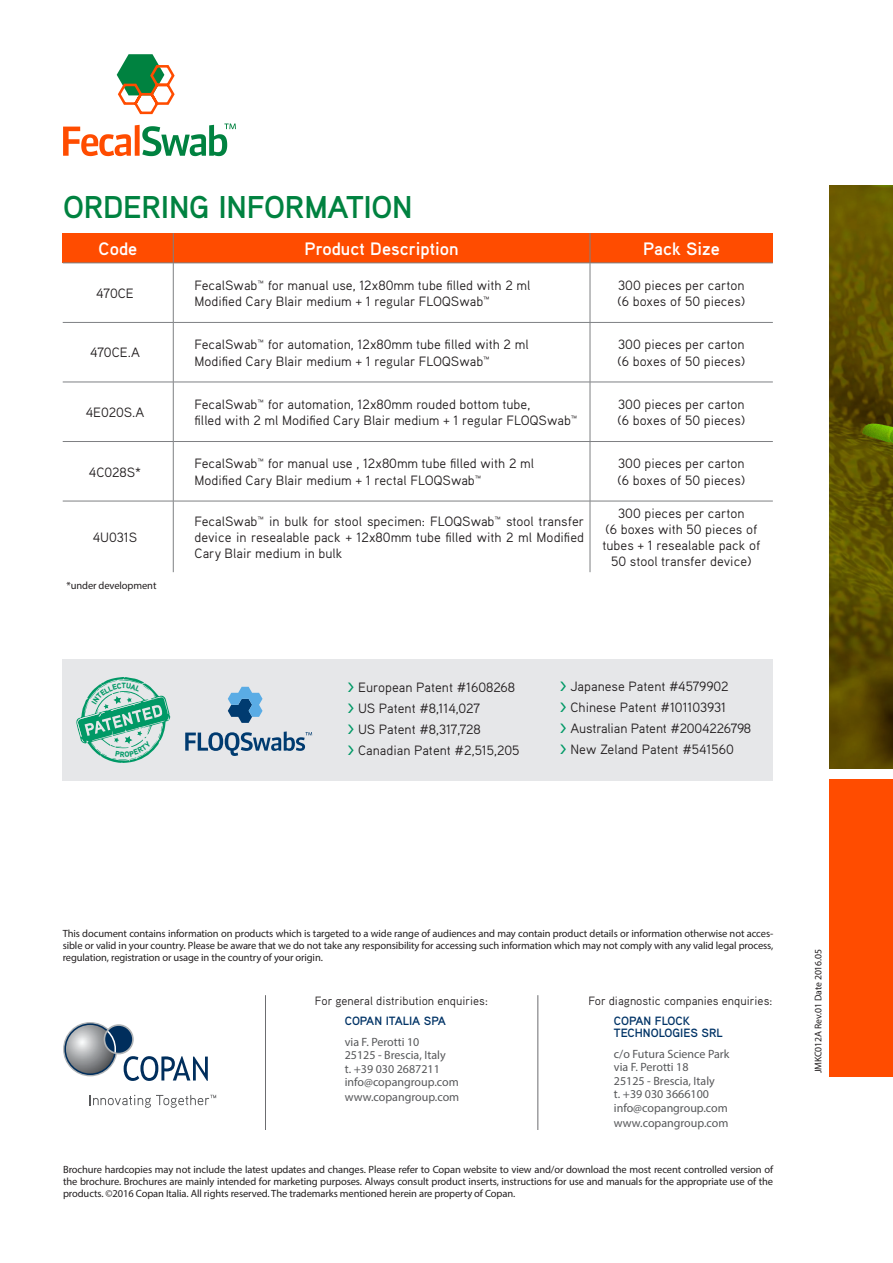
<style>
.page{position:relative;width:893px;height:1263px;background:#fff}
.page>*{position:absolute;margin:0;border:0;box-sizing:border-box;transform-origin:0 0}
.t1{font:700 31.5px "Aaux Pro";letter-spacing:-.01em;color:#008240}
.t2{font:700 18px "Aaux Pro";color:#fff}
.t3{font:13.5px/16.2px "Aaux Pro";color:#231f20}
.t4{font:12px/13.5px "Myriad Pro";color:#57585a}
.t5{font:12px "Aaux Pro";color:#231f20}
.t6{font:700 12px/12px "Aaux Pro";color:#036}
.t7{font:10.5px/12.1px "Myriad Pro";letter-spacing:-.01em;color:#231f20;text-align:justify}
.t8{font:9.75px "Myriad Pro";letter-spacing:-.01em;color:#231f20}
.s1{font-weight:700;color:#096}
</style>
<div class="page">
<img style="left:829px;top:186px;width:64px;height:583px">
<hr style="left:265px;top:995px;width:1px;height:135px;background:#6c6d70">
<hr style="left:537px;top:995px;width:1px;height:135px;background:#6c6d70">
<svg style="left:63px;top:1022px;width:145px;height:59px"></svg>
<svg style="left:90px;top:1095px;width:126px;height:13px"></svg>
<div style="left:829px;top:779px;width:64px;height:297px;background:#ff4c00"></div>
<div style="left:63px;top:233px;width:710px;height:30px;background:#ff4c00"></div>
<hr style="left:173px;top:233px;width:1px;height:30px;background:#7e8083">
<hr style="left:590px;top:233px;width:1px;height:30px;background:#7e8083">
<hr style="left:63px;top:263px;width:110px;height:1px;background:#7e8083">
<hr style="left:173px;top:263px;width:417px;height:1px;background:#7e8083">
<hr style="left:173px;top:263px;width:1px;height:59px;background:#7e8083">
<hr style="left:590px;top:263px;width:183px;height:1px;background:#7e8083">
<hr style="left:590px;top:263px;width:1px;height:59px;background:#7e8083">
<hr style="left:63px;top:322px;width:110px;height:1px;background:#7e8083">
<hr style="left:173px;top:322px;width:417px;height:1px;background:#7e8083">
<hr style="left:173px;top:323px;width:1px;height:59px;background:#7e8083">
<hr style="left:590px;top:322px;width:183px;height:1px;background:#7e8083">
<hr style="left:590px;top:323px;width:1px;height:59px;background:#7e8083">
<hr style="left:63px;top:382px;width:110px;height:1px;background:#7e8083">
<hr style="left:173px;top:382px;width:417px;height:1px;background:#7e8083">
<hr style="left:173px;top:382px;width:1px;height:59px;background:#7e8083">
<hr style="left:590px;top:382px;width:183px;height:1px;background:#7e8083">
<hr style="left:590px;top:382px;width:1px;height:59px;background:#7e8083">
<hr style="left:63px;top:441px;width:110px;height:1px;background:#7e8083">
<hr style="left:173px;top:441px;width:417px;height:1px;background:#7e8083">
<hr style="left:173px;top:442px;width:1px;height:59px;background:#7e8083">
<hr style="left:590px;top:441px;width:183px;height:1px;background:#7e8083">
<hr style="left:590px;top:442px;width:1px;height:59px;background:#7e8083">
<hr style="left:63px;top:501px;width:110px;height:1px;background:#7e8083">
<hr style="left:173px;top:501px;width:417px;height:1px;background:#7e8083">
<hr style="left:173px;top:501px;width:1px;height:71px;background:#7e8083">
<hr style="left:590px;top:501px;width:183px;height:1px;background:#7e8083">
<hr style="left:590px;top:501px;width:1px;height:71px;background:#7e8083">
<svg style="left:63px;top:124px;width:173px;height:32px"></svg>
<svg style="left:116px;top:54px;width:59px;height:61px"></svg>
<div style="left:63px;top:659px;width:710px;height:122px;background:#e6e7e9"></div>
<svg style="left:185px;top:731px;width:127px;height:25px"></svg>
<svg style="left:228px;top:687px;width:35px;height:36px"></svg>
<svg style="left:76px;top:677px;width:94px;height:86px"></svg>
<h1 class="t1" style="left:63px;top:187px;width:351px">ORDERING INFORMATION</h1>
<h2 class="t2" style="left:99px;top:237px;width:40px">Code</h2>
<h2 class="t2" style="left:305px;top:237px;width:156px">Product Description</h2>
<h2 class="t2" style="left:643px;top:237px;width:78px">Pack Size</h2>
<p class="t3" style="left:96px;top:285px;width:39px">470CE</p>
<p class="t3" style="left:195px;top:277px;width:337px">FecalSwab™ for manual use, 12x80mm tube filled with 2 ml<br>Modified Cary Blair medium + 1 regular FLOQSwab™</p>
<p class="t3" style="left:617px;top:277px;width:129px">300 pieces per carton (6 boxes of 50 pieces)</p>
<p class="t3" style="left:90px;top:344px;width:51px">470CE.A</p>
<p class="t3" style="left:195px;top:336px;width:336px">FecalSwab™ for automation, 12x80mm tube filled with 2 ml<br>Modified Cary Blair medium + 1 regular FLOQSwab™</p>
<p class="t3" style="left:617px;top:336px;width:129px">300 pieces per carton (6 boxes of 50 pieces)</p>
<p class="t3" style="left:86px;top:404px;width:60px">4E020S.A</p>
<p class="t3" style="left:195px;top:396px;width:384px">FecalSwab™ for automation, 12x80mm rouded bottom tube,<br>filled with 2 ml Modified Cary Blair medium + 1 regular FLOQSwab™</p>
<p class="t3" style="left:617px;top:396px;width:129px">300 pieces per carton (6 boxes of 50 pieces)</p>
<p class="t3" style="left:89px;top:463px;width:54px">4C028S*</p>
<p class="t3" style="left:195px;top:455px;width:341px">FecalSwab™ for manual use , 12x80mm tube filled with 2 ml<br>Modified Cary Blair medium + 1 rectal FLOQSwab™</p>
<p class="t3" style="left:617px;top:455px;width:129px">300 pieces per carton (6 boxes of 50 pieces)</p>
<p class="t3" style="left:93px;top:529px;width:46px">4U031S</p>
<p class="t7" style="left:67px;top:579px;width:91px">*under development</p>
<p class="t3" style="left:195px;top:512px;width:391px;text-align:justify">FecalSwab™ in bulk for stool specimen: FLOQSwab™ stool transfer device in resealable pack + 12x80mm tube filled with 2 ml Modified Cary Blair medium in bulk</p>
<p class="t3" style="left:602px;top:504px;width:159px;text-align:center">300 pieces per carton<br>(6 boxes with 50 pieces of tubes + 1 resealable pack of<br>50 stool transfer device)</p>
<p class="t3" style="left:348px;top:676px;width:173px;line-height:21.1px"><span class="s1">&gt;</span> European Patent #1608268 <span class="s1">&gt;</span> US Patent #8,114,027<br><span class="s1">&gt;</span> US Patent #8,317,728<br><span class="s1">&gt;</span> Canadian Patent #2,515,205</p>
<p class="t3" style="left:560px;top:675px;width:193px;line-height:21.1px"><span class="s1">&gt;</span> Japanese Patent #4579902<br><span class="s1">&gt;</span> Chinese Patent #101103931<br><span class="s1">&gt;</span> Australian Patent #2004226798 <span class="s1">&gt;</span> New Zeland Patent #541560</p>
<p class="t7" style="left:63px;top:927px;width:712px">This document contains information on products which is targeted to a wide range of audiences and may contain product details or information otherwise not acces&shy;sible or valid in your country. Please be aware that we do not take any responsibility for accessing such information which may not comply with any valid legal process, regulation, registration or usage in the country of your origin.</p>
<p class="t5" style="left:315px;top:993px;width:174px">For general distribution enquiries:</p>
<p class="t6" style="left:345px;top:1015px;width:103px">COPAN ITALIA SPA</p>
<p class="t4" style="left:345px;top:1035px;width:115px">via F. Perotti 10<br>25125 - Brescia, Italy<br>t. +39 030 2687211 info@copangroup.com</p>
<p class="t4" style="left:345px;top:1090px;width:116px">www.copangroup.com</p>
<p class="t5" style="left:588px;top:993px;width:185px">For diagnostic companies enquiries:</p>
<p class="t6" style="left:614px;top:1015px;width:110px">COPAN FLOCK<br>TECHNOLOGIES SRL</p>
<p class="t4" style="left:614px;top:1047px;width:117px">c/o Futura Science Park via F. Perotti 18<br>25125 - Brescia, Italy<br>t. +39 030 3666100 info@copangroup.com</p>
<p class="t4" style="left:614px;top:1115px;width:116px">www.copangroup.com</p>
<p class="t7" style="left:63px;top:1163px;width:712px">Brochure hardcopies may not include the latest updates and changes. Please refer to Copan website to view and/or download the most recent controlled version of the brochure. Brochures are mainly intended for marketing purposes. Always consult product inserts, instructions for use and manuals for the appropriate use of the products. ©2016 Copan Italia. All rights reserved. The trademarks mentioned herein are property of Copan.</p>
<p class="t8" style="left:812px;top:1073px;width:126px;rotate:-90deg">JMKC012A Rev.01 Date 2016.05</p>
</div>
